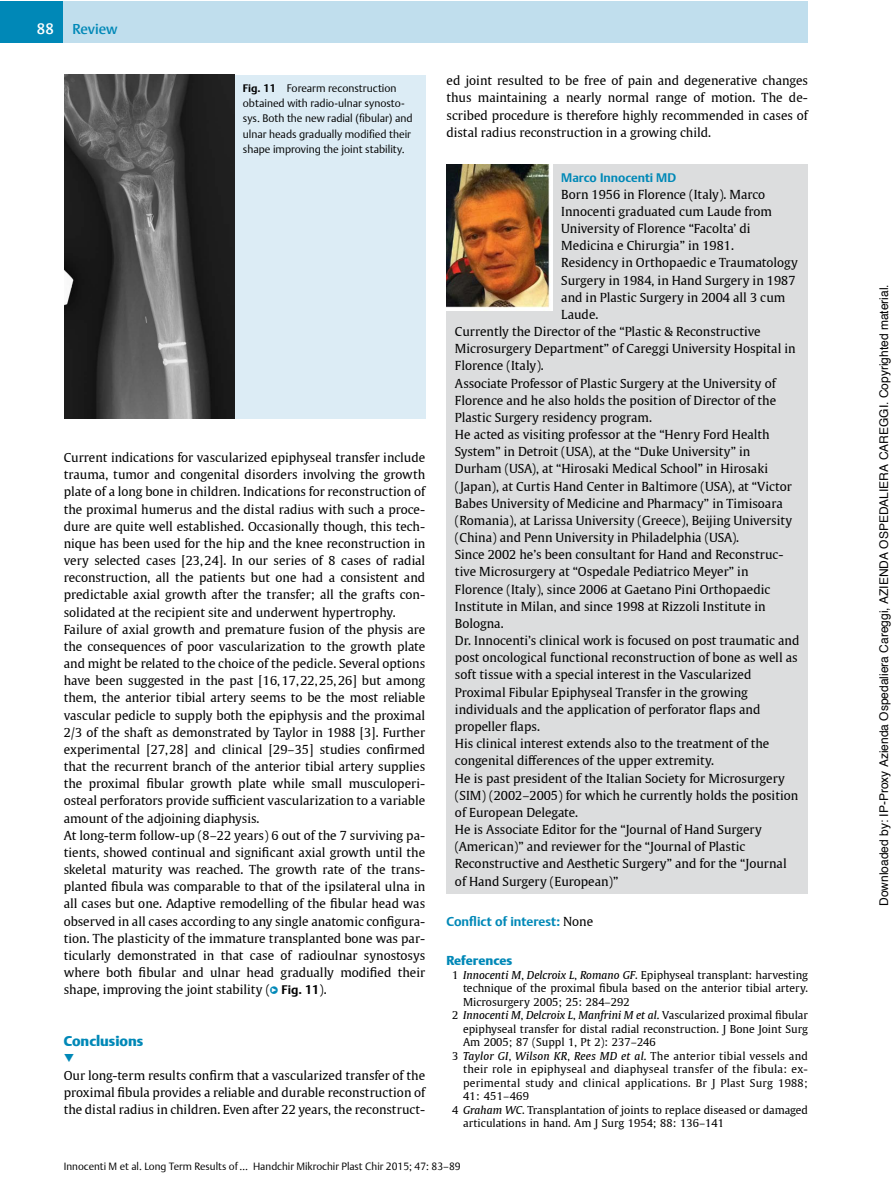
<style>
.page{position:relative;width:893px;height:1191px;background:#fff}
.page>*{position:absolute;margin:0;border:0;box-sizing:border-box;transform-origin:0 0}
.t1{font:900 17.7px "Thieme Argo 2011";color:#0088b7}
.t2{font:900 14.25px "Thieme Argo 2011";color:#0088b7}
.t3{font:500 14.25px "Thieme Argo 2011";letter-spacing:-.01em;color:#0088b7}
.t4{font:700 12.9px "Thieme Argo 2011";color:#0088b7}
.t5{font:900 12.9px "Thieme Argo 2011";letter-spacing:-.005em;color:#0088b7}
.t6{font:12.3px/17.1px "Thieme Gulliver 2011";color:#000;text-align:justify}
.t7{font:700 12.3px "Thieme Argo 2011";color:#0088b7}
.t8{font:12px "Helvetica";color:#000}
.t9{font:10.8px "Thieme Gulliver 2011";color:#000}
.t10{font:10.8px "Thieme Gulliver 2011";letter-spacing:.02em;color:#000}
.t11{font:300 10.8px/15.3px "Thieme Argo 2011";color:#000}
.t12{font:italic 10.8px "Thieme Gulliver 2011";color:#000}
.t13{font:300 10.5px "Thieme Argo 2011";color:#000}
.s1{font-size:15px;color:#fff}
.s2{font-weight:700}
.s3{font-family:"Thieme Argo 2011";font-weight:300;font-size:13.8px;color:#0088b7}
.s4{font-family:"Thieme Argo 2011";font-weight:300;font-size:7.8px;color:#fff}
.s5{font-family:"Thieme Argo 2011";font-weight:700}
.s6{font-family:"Thieme Gulliver 2011";font-weight:400;font-size:12.3px;color:#000}
.s7{font-style:italic}
.s8{font-style:normal}
</style>
<div class="page">
<div style="left:0;top:1px;width:62px;height:42px;background:#0088b7"></div>
<div style="left:64px;top:1px;width:744px;height:42px;background:#c0deed"></div>
<div style="left:446px;top:164px;width:362px;height:730px;background:#dcddde"></div>
<img style="left:446px;top:164px;width:107px;height:147px">
<div style="left:234px;top:75px;width:192px;height:343px;background:#dcecf5"></div>
<img style="left:64px;top:75px;width:170px;height:343px">
<p class="t3" style="left:37px;top:20px;width:82px"><span class="s1">88</span> Review</p>
<p class="t11" style="left:243px;top:80px;width:171px"><span class="s2">Fig. 11</span> Forearm reconstruction obtained with radio-ulnar synosto&shy;sys. Both the new radial (fibular) and ulnar heads gradually modified their shape improving the joint stability.</p>
<p class="t6" style="left:64px;top:450px;width:363px;text-align:left">Current indications for vascularized epiphyseal transfer include trauma, tumor and congenital disorders involving the growth plate of a long bone in children. Indications for reconstruction of the proximal humerus and the distal radius with such a proce&shy;dure are quite well established. Occasionally though, this tech&shy;nique has been used for the hip and the knee reconstruction in very selected cases [23,24]. In our series of 8 cases of radial reconstruction, all the patients but one had a consistent and predictable axial growth after the transfer; all the grafts con&shy;solidated at the recipient site and underwent hypertrophy.<br>Failure of axial growth and premature fusion of the physis are the consequences of poor vascularization to the growth plate and might be related to the choice of the pedicle. Several options have been suggested in the past [16,17,22,25,26] but among them, the anterior tibial artery seems to be the most reliable vascular pedicle to supply both the epiphysis and the proximal 2/3 of the shaft as demonstrated by Taylor in 1988 [3]. Further experimental [27,28] and clinical [29–35] studies confirmed that the recurrent branch of the anterior tibial artery supplies the proximal fibular growth plate while small musculoperi&shy;osteal perforators provide sufficient vascularization to a variable amount of the adjoining diaphysis.<br>At long-term follow-up (8–22 years) 6 out of the 7 surviving pa&shy;tients, showed continual and significant axial growth until the skeletal maturity was reached. The growth rate of the trans&shy;planted fibula was comparable to that of the ipsilateral ulna in all cases but one. Adaptive remodelling of the fibular head was observed in all cases according to any single anatomic configura&shy;tion. The plasticity of the immature transplanted bone was par&shy;ticularly demonstrated in that case of radioulnar synostosys where both fibular and ulnar head gradually modified their shape, improving the joint stability (<span class="s3">●</span><span class="s4">▶</span> <span class="s5">Fig. 11</span>).</p>
<p class="t2" style="left:64px;top:1031px;width:81px">Conclusions</p>
<h1 class="t1" style="left:64px;top:1047px;width:12px">▼</h1>
<p class="t6" style="left:64px;top:1068px;width:363px">Our long-term results confirm that a vascularized transfer of the proximal fibula provides a reliable and durable reconstruction of the distal radius in children. Even after 22 years, the reconstruct-</p>
<p class="t6" style="left:446px;top:73px;width:363px">ed joint resulted to be free of pain and degenerative changes thus maintaining a nearly normal range of motion. The de&shy;scribed procedure is therefore highly recommended in cases of distal radius reconstruction in a growing child.</p>
<p class="t7" style="left:561px;top:169px;width:116px">Marco Innocenti MD</p>
<p class="t6" style="left:561px;top:187px;width:206px">Born 1956 in Florence (Italy). Marco</p>
<p class="t6" style="left:561px;top:204px;width:212px">Innocenti graduated cum Laude from</p>
<p class="t6" style="left:561px;top:221px;width:191px">University of Florence “Facolta’ di</p>
<p class="t6" style="left:561px;top:238px;width:174px">Medicina e Chirurgia” in 1981.</p>
<p class="t6" style="left:561px;top:255px;width:238px">Residency in Orthopaedic e Traumatology</p>
<p class="t6" style="left:561px;top:272px;width:236px">Surgery in 1984, in Hand Surgery in 1987</p>
<p class="t6" style="left:561px;top:290px;width:225px">and in Plastic Surgery in 2004 all 3 cum</p>
<p class="t6" style="left:561px;top:307px;width:39px">Laude.</p>
<p class="t6" style="left:455px;top:324px;width:307px">Currently the Director of the “Plastic &amp; Reconstructive</p>
<p class="t6" style="left:455px;top:341px;width:342px">Microsurgery Department” of Careggi University Hospital in</p>
<p class="t6" style="left:455px;top:358px;width:90px">Florence (Italy).</p>
<p class="t6" style="left:455px;top:375px;width:322px">Associate Professor of Plastic Surgery at the University of</p>
<p class="t6" style="left:455px;top:392px;width:323px">Florence and he also holds the position of Director of the</p>
<p class="t6" style="left:455px;top:410px;width:198px">Plastic Surgery residency program.</p>
<p class="t6" style="left:455px;top:427px;width:316px">He acted as visiting professor at the “Henry Ford Health</p>
<p class="t6" style="left:455px;top:444px;width:297px">System” in Detroit (USA), at the “Duke University” in</p>
<p class="t6" style="left:455px;top:461px;width:315px">Durham (USA), at “Hirosaki Medical School” in Hirosaki</p>
<p class="t6" style="left:455px;top:478px;width:338px">(Japan), at Curtis Hand Center in Baltimore (USA), at “Victor</p>
<p class="t6" style="left:455px;top:495px;width:329px">Babes University of Medicine and Pharmacy” in Timisoara</p>
<p class="t6" style="left:455px;top:513px;width:339px">(Romania), at Larissa University (Greece), Beijing University</p>
<p class="t6" style="left:455px;top:530px;width:286px">(China) and Penn University in Philadelphia (USA).</p>
<p class="t6" style="left:455px;top:547px;width:330px">Since 2002 he’s been consultant for Hand and Reconstruc-</p>
<p class="t6" style="left:455px;top:564px;width:295px">tive Microsurgery at “Ospedale Pediatrico Meyer” in</p>
<p class="t6" style="left:455px;top:581px;width:317px">Florence (Italy), since 2006 at Gaetano Pini Orthopaedic</p>
<p class="t6" style="left:455px;top:598px;width:312px">Institute in Milan, and since 1998 at Rizzoli Institute in</p>
<p class="t6" style="left:455px;top:616px;width:50px">Bologna.</p>
<p class="t6" style="left:455px;top:633px;width:346px">Dr. Innocenti’s clinical work is focused on post traumatic and</p>
<p class="t6" style="left:455px;top:650px;width:344px">post oncological functional reconstruction of bone as well as</p>
<p class="t6" style="left:455px;top:667px;width:298px">soft tissue with a special interest in the Vascularized</p>
<p class="t6" style="left:455px;top:684px;width:294px">Proximal Fibular Epiphyseal Transfer in the growing</p>
<p class="t6" style="left:455px;top:701px;width:307px">individuals and the application of perforator flaps and</p>
<p class="t6" style="left:455px;top:719px;width:86px">propeller flaps.</p>
<p class="t6" style="left:455px;top:736px;width:316px">His clinical interest extends also to the treatment of the</p>
<p class="t6" style="left:455px;top:753px;width:261px">congenital differences of the upper extremity.</p>
<p class="t6" style="left:455px;top:770px;width:331px">He is past president of the Italian Society for Microsurgery</p>
<p class="t6" style="left:455px;top:787px;width:345px">(SIM) (2002–2005) for which he currently holds the position</p>
<p class="t6" style="left:455px;top:804px;width:124px">of European Delegate.</p>
<p class="t6" style="left:455px;top:822px;width:308px">He is Associate Editor for the “Journal of Hand Surgery</p>
<p class="t6" style="left:455px;top:839px;width:292px">(American)” and reviewer for the “Journal of Plastic</p>
<p class="t6" style="left:455px;top:856px;width:333px">Reconstructive and Aesthetic Surgery” and for the “Journal</p>
<p class="t6" style="left:455px;top:873px;width:165px">of Hand Surgery (European)”</p>
<p class="t4" style="left:446px;top:913px;width:148px">Conflict of interest: <span class="s6">None</span></p>
<p class="t5" style="left:446px;top:952px;width:67px">References</p>
<p class="t9" style="left:452px;top:970px;width:357px">1 <span class="s7">Innocenti M</span>, <span class="s7">Delcroix L</span>, <span class="s7">Romano GF</span>. Epiphyseal transplant: harvesting</p>
<p class="t9" style="left:463px;top:984px;width:346px">technique of the proximal fibula based on the anterior tibial artery.</p>
<p class="t9" style="left:463px;top:997px;width:168px">Microsurgery 2005; 25: 284–292</p>
<p class="t12" style="left:452px;top:1011px;width:357px"><span class="s8">2</span> Innocenti M<span class="s8">,</span> Delcroix L<span class="s8">,</span> Manfrini M et al. <span class="s8">Vascularized proximal fibular</span></p>
<p class="t9" style="left:463px;top:1024px;width:346px">epiphyseal transfer for distal radial reconstruction. J Bone Joint Surg</p>
<p class="t9" style="left:463px;top:1038px;width:194px">Am 2005; 87 (Suppl 1, Pt 2): 237–246</p>
<p class="t10" style="left:452px;top:1051px;width:357px">3 <span class="s7">Taylor GI</span>, <span class="s7">Wilson KR</span>, <span class="s7">Rees MD et al.</span> The anterior tibial vessels and</p>
<p class="t10" style="left:463px;top:1065px;width:346px">their role in epiphyseal and diaphyseal transfer of the fibula: ex-</p>
<p class="t10" style="left:463px;top:1078px;width:346px">perimental study and clinical applications. Br J Plast Surg 1988;</p>
<p class="t9" style="left:463px;top:1092px;width:67px">41: 451–469</p>
<p class="t9" style="left:452px;top:1105px;width:357px">4 <span class="s7">Graham WC</span>. Transplantation of joints to replace diseased or damaged</p>
<p class="t9" style="left:463px;top:1119px;width:262px">articulations in hand. Am J Surg 1954; 88: 136–141</p>
<p class="t13" style="left:64px;top:1159px;width:398px">Innocenti M et al. Long Term Results of… Handchir Mikrochir Plast Chir 2015; 47: 83–89</p>
<p class="t8" style="left:879px;top:906px;width:623px;rotate:-90deg">Downloaded by: IP-Proxy Azienda Ospedaliera Careggi, AZIENDA OSPEDALIERA CAREGGI. Copyrighted material.</p>
</div>
